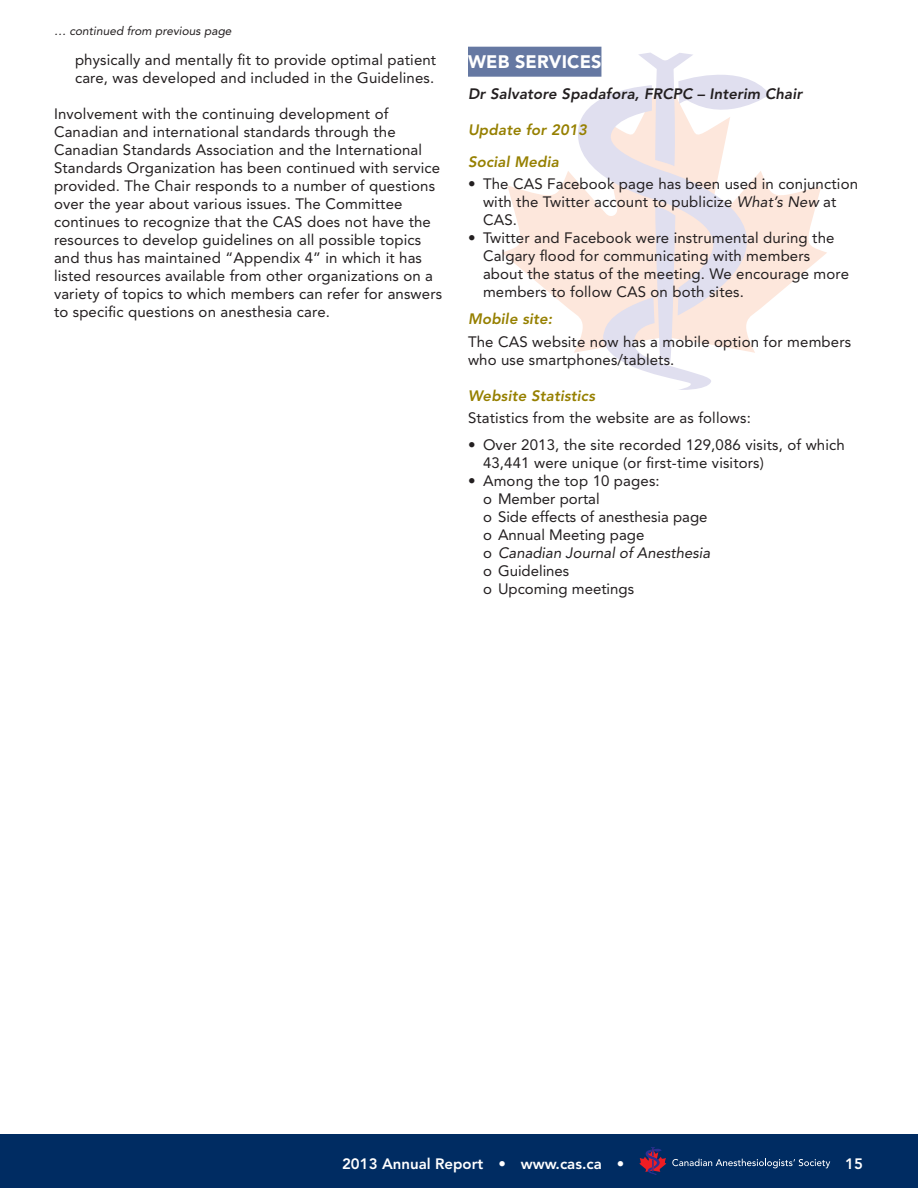
<style>
.page{position:relative;width:918px;height:1188px;background:#fff}
.page>*{position:absolute;margin:0;border:0;box-sizing:border-box;transform-origin:0 0}
.t1{font:900 18px "Avenir";letter-spacing:.085em;color:#fff}
.t2{font:15px/18px "Avenir";letter-spacing:.01em;color:#231f20}
.t3{font:italic 800 15px/31.5px "Avenir";letter-spacing:.01em;color:#968000}
.t4{font:italic 800 15px "Avenir";letter-spacing:.01em;color:#231f20}
.t5{font:800 15px "Avenir";color:#fff}
.t6{font:italic 12px "Avenir";color:#231f20}
.s1{font-style:italic}
</style>
<div class="page">
<div style="left:0;top:1134px;width:918px;height:54px;background:#002c62"></div>
<svg style="left:672px;top:1159px;width:158px;height:9px"></svg>
<svg style="left:639px;top:1147px;width:27px;height:28px"></svg>
<svg style="left:502px;top:171px;width:325px;height:182px"></svg>
<svg style="left:576px;top:53px;width:194px;height:337px"></svg>
<div style="left:468px;top:47px;width:133px;height:30px;background:#6578a2"></div>
<p class="t6" style="left:54px;top:24px;width:179px">… continued from previous page</p>
<p class="t2" style="left:75px;top:51px;width:363px">physically and mentally fit to provide optimal patient care, was developed and included in the Guidelines.</p>
<p class="t2" style="left:54px;top:105px;width:390px">Involvement with the continuing development of Canadian and international standards through the Canadian Standards Association and the International Standards Organization has been continued with service provided. The Chair responds to a number of questions over the year about various issues. The Committee continues to recognize that the CAS does not have the resources to develop guidelines on all possible topics and thus has maintained “Appendix 4” in which it has listed resources available from other organizations on a variety of topics to which members can refer for answers to specific questions on anesthesia care.</p>
<p class="t1" style="left:468px;top:51px;width:133px">WEB SERVICES</p>
<p class="t4" style="left:468px;top:85px;width:336px">Dr Salvatore Spadafora, FRCPC – Interim Chair</p>
<p class="t3" style="left:468px;top:114px;width:120px">Update for 2013<br>Social Media</p>
<p class="t2" style="left:483px;top:175px;width:377px;text-indent:-15px">• The CAS Facebook page has been used in conjunction with the Twitter account to publicize <span class="s1">What’s New</span> at<br>CAS.</p>
<p class="t2" style="left:483px;top:229px;width:368px;text-indent:-15px">• Twitter and Facebook were instrumental during the Calgary flood for communicating with members about the status of the meeting. We encourage more members to follow CAS on both sites.</p>
<p class="t3" style="left:468px;top:303px;width:86px">Mobile site:</p>
<p class="t2" style="left:468px;top:333px;width:385px">The CAS website now has a mobile option for members who use smartphones/tablets.</p>
<p class="t3" style="left:468px;top:380px;width:129px">Website Statistics</p>
<p class="t2" style="left:468px;top:409px;width:284px">Statistics from the website are as follows:</p>
<p class="t2" style="left:483px;top:436px;width:363px;text-indent:-15px">• Over 2013, the site recorded 129,086 visits, of which<br>43,441 were unique (or first-time visitors)</p>
<p class="t2" style="left:483px;top:472px;width:229px;text-indent:-15px">• Among the top 10 pages:<br>o Member portal<br>o Side effects of anesthesia page o Annual Meeting page<br>o <span class="s1">Canadian Journal of Anesthesia </span>o Guidelines<br>o Upcoming meetings</p>
<p class="t5" style="left:342px;top:1154px;width:284px">2013 Annual Report • www.cas.ca •</p>
<p class="t5" style="left:845px;top:1154px;width:19px">15</p>
</div>
